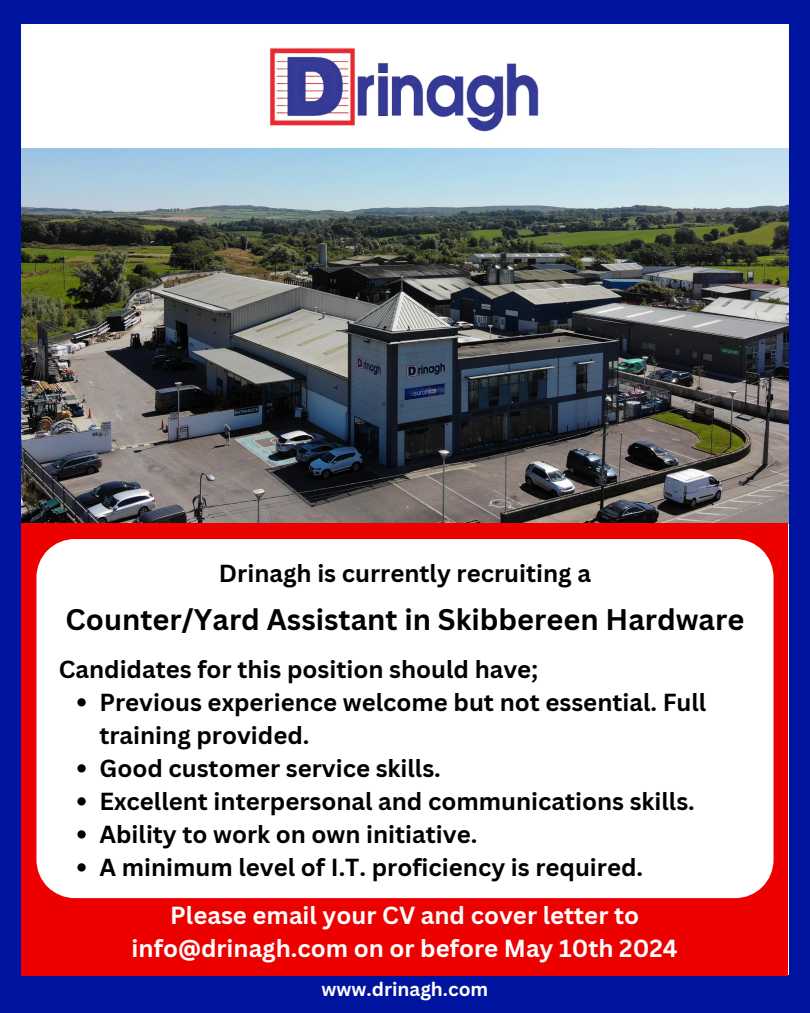
<style>
.page{position:relative;width:810px;height:1013px;background:#fff}
.page>*{position:absolute;margin:0;border:0;box-sizing:border-box;transform-origin:0 0}
.t1{font:700 29px "Canva Sans";color:#000}
.t2{font:700 24px/33px "Canva Sans";color:#000}
.t3{font:700 24px/33px "Canva Sans";color:#fff;text-align:center}
.t4{font:700 19px "Canva Sans";color:#fff}
</style>
<div class="page">
<div style="left:0;top:0;width:810px;height:1012px;background:#00159f"></div>
<div style="left:21px;top:24px;width:768px;height:950px;background:#fff"></div>
<img style="left:243px;top:47px;width:324px;height:102px">
<img style="left:21px;top:149px;width:768px;height:374px">
<div style="left:21px;top:523px;width:767px;height:452px;background:#ed0000"></div>
<div style="left:36px;top:539px;width:738px;height:359px;background:#fff"></div>
<svg style="left:77px;top:698px;width:9px;height:8px"></svg>
<svg style="left:77px;top:764px;width:9px;height:8px"></svg>
<svg style="left:77px;top:797px;width:9px;height:8px"></svg>
<svg style="left:77px;top:830px;width:9px;height:8px"></svg>
<svg style="left:77px;top:863px;width:9px;height:8px"></svg>
<h2 class="t2" style="left:219px;top:556px;width:374px">Drinagh is currently recruiting a</h2>
<h1 class="t1" style="left:66px;top:599px;width:680px">Counter/Yard Assistant in Skibbereen Hardware</h1>
<h2 class="t2" style="left:59px;top:652px;width:481px">Candidates for this position should have;</h2>
<p class="t2" style="left:99px;top:685px;width:608px">Previous experience welcome but not essential. Full training provided.</p>
<p class="t2" style="left:99px;top:751px;width:343px">Good customer service skills.</p>
<p class="t2" style="left:99px;top:784px;width:597px">Excellent interpersonal and communications skills.</p>
<p class="t2" style="left:99px;top:817px;width:379px">Ability to work on own initiative.</p>
<p class="t2" style="left:99px;top:850px;width:545px">A minimum level of I.T. proficiency is required.</p>
<h2 class="t3" style="left:132px;top:897px;width:548px">Please email your CV and cover letter to info@drinagh.com on or before May 10th 2024</h2>
<p class="t4" style="left:322px;top:976px;width:168px">www.drinagh.com</p>
</div>
